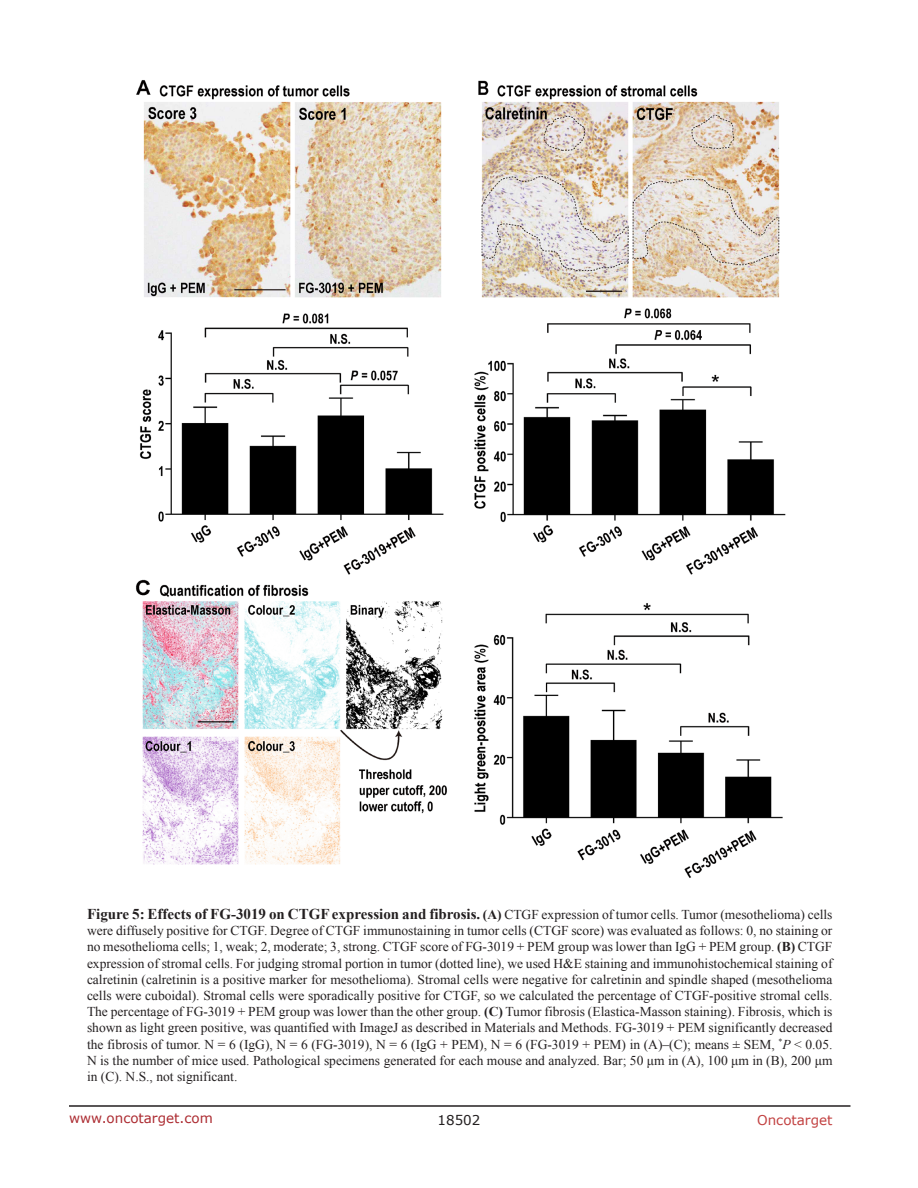
<style>
.page{position:relative;width:918px;height:1188px;background:#fff}
.page>*{position:absolute;margin:0;border:0;box-sizing:border-box;transform-origin:0 0}
.figuretext{font:700 15px "Times New Roman";color:#231f20}
.figuretext-2{font:13.5px/16.2px "Times New Roman";color:#231f20;text-align:justify}
.t1{font:13.5px "Verdana";color:#ac2b31}
.t2{font:13.5px "Verdana";color:#c24141}
.t3{font:13.5px "Verdana";color:#231f20}
.s1{font-size:13.5px}
.s2{font-weight:400;font-size:13.5px}
.s3{font-weight:700}
.s4{font-style:italic}
</style>
<div class="page">
<hr style="left:69px;top:1105px;width:781px;height:2px;background:#231f20">
<img style="left:136px;top:80px;width:650px;height:798px">
<p class="figuretext" style="left:87px;top:904px;width:747px">Figure 5: Effects of FG-3019 on CTGF expression and fibrosis. <span class="s1">(A)</span> <span class="s2">CTGF expression of tumor cells. Tumor (mesothelioma) cells</span></p>
<p class="figuretext-2" style="left:87px;top:922px;width:747px">were diffusely positive for CTGF. Degree of CTGF immunostaining in tumor cells (CTGF score) was evaluated as follows: 0, no staining or no mesothelioma cells; 1, weak; 2, moderate; 3, strong. CTGF score of FG-3019 + PEM group was lower than IgG + PEM group. <span class="s3">(B)</span> CTGF expression of stromal cells. For judging stromal portion in tumor (dotted line), we used H&amp;E staining and immunohistochemical staining of calretinin (calretinin is a positive marker for mesothelioma). Stromal cells were negative for calretinin and spindle shaped (mesothelioma cells were cuboidal). Stromal cells were sporadically positive for CTGF, so we calculated the percentage of CTGF-positive stromal cells.<br>The percentage of FG-3019 + PEM group was lower than the other group. <span class="s3">(C)</span> Tumor fibrosis (Elastica-Masson staining). Fibrosis, which is shown as light green positive, was quantified with ImageJ as described in Materials and Methods. FG-3019 + PEM significantly decreased the fibrosis of tumor. N = 6 (IgG), N = 6 (FG-3019), N = 6 (IgG + PEM), N = 6 (FG-3019 + PEM) in (A)–(C); means ± SEM, <sup>*</sup><span class="s4">P</span> &lt; 0.05.<br>N is the number of mice used. Pathological specimens generated for each mouse and analyzed. Bar; 50 μm in (A), 100 μm in (B), 200 μm in (C). N.S., not significant.</p>
<p class="t1" style="left:69px;top:1109px;width:145px">www.oncotarget.com</p>
<p class="t3" style="left:438px;top:1111px;width:44px">18502</p>
<p class="t2" style="left:757px;top:1111px;width:77px">Oncotarget</p>
</div>
